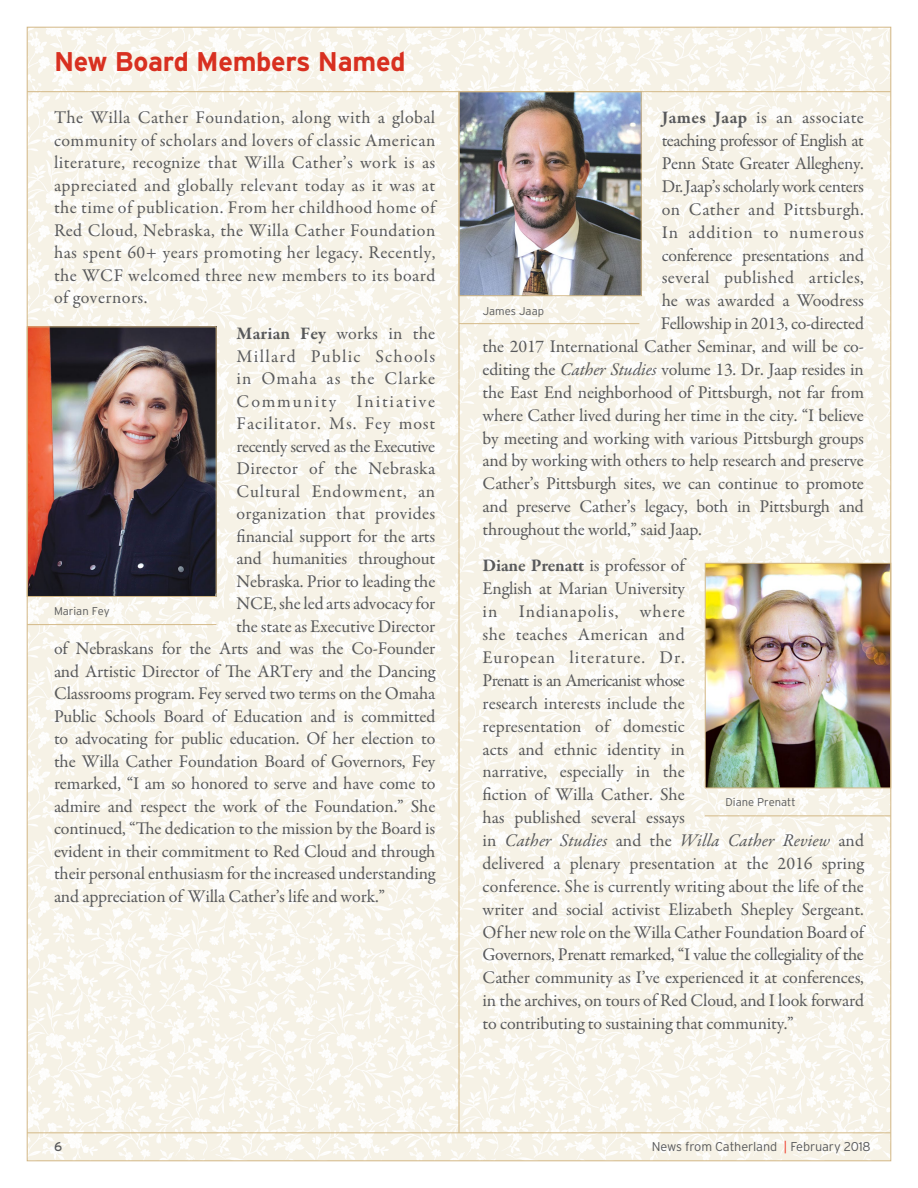
<style>
.page{position:relative;width:918px;height:1188px;background:#fff}
.page>*{position:absolute;margin:0;border:0;box-sizing:border-box;transform-origin:0 0}
.t1{font:700 27px "Interstate";letter-spacing:-.01em;color:#d83020}
.t2{font:18px/23px "Garamond Premr Pro";letter-spacing:-.01em;color:#58595b;text-align:justify}
.t3{font:18px "Garamond Premr Pro";letter-spacing:.02em;color:#58595b}
.t4{font:18px "Garamond Premr Pro";letter-spacing:.05em;color:#58595b}
.t5{font:18px "Garamond Premr Pro";letter-spacing:-.03em;color:#58595b}
.t6{font:18px "Garamond Premr Pro";letter-spacing:.025em;color:#58595b}
.t7{font:18px "Garamond Premr Pro";letter-spacing:.07em;color:#58595b}
.t8{font:18px "Garamond Premr Pro";letter-spacing:.04em;color:#58595b}
.t9{font:18px "Garamond Premr Pro";letter-spacing:.01em;color:#58595b}
.t10{font:18px "Garamond Premr Pro";letter-spacing:.1em;color:#58595b}
.t11{font:300 12.75px "Interstate";letter-spacing:-.01em;color:#58595b}
.t12{font:12.75px "Interstate";color:#58595b}
.t13{font:300 11.25px "Interstate";color:#58595b}
.s1{font-weight:700}
.s2{font-style:italic}
.s3{color:#ee3524}
</style>
<div class="page">
<img style="left:29px;top:29px;width:860px;height:1130px">
<img style="left:707px;top:565px;width:182px;height:221px">
<div style="left:705px;top:563px;width:186px;height:225px;border:1px solid #d3b886"></div>
<img style="left:461px;top:93px;width:178px;height:201px">
<div style="left:459px;top:91px;width:182px;height:205px;border:1px solid #d3b886"></div>
<img style="left:29px;top:329px;width:185px;height:266px">
<hr style="left:27px;top:1133px;width:864px;height:1px;background:#d3b886">
<hr style="left:705px;top:816px;width:186px;height:1px;background:#d3b886">
<hr style="left:459px;top:323px;width:180px;height:1px;background:#d3b886">
<hr style="left:27px;top:624px;width:189px;height:1px;background:#d3b886">
<hr style="left:459px;top:92px;width:1px;height:1041px;background:#d3b886">
<hr style="left:27px;top:91px;width:864px;height:1px;background:#d3b886">
<h1 class="t1" style="left:54px;top:46px;width:353px">New Board Members Named</h1>
<p class="t2" style="left:54px;top:107px;width:383px;line-height:22.5px">The Willa Cather Foundation, along with a global community of scholars and lovers of classic American literature, recognize that Willa Cather’s work is as appreciated and globally relevant today as it was at the time of publication. From her childhood home of Red Cloud, Nebraska, the Willa Cather Foundation has spent 60+ years promoting her legacy. Recently, the WCF welcomed three new members to its board of governors.</p>
<p class="t9" style="left:237px;top:323px;width:200px"><span class="s1">Marian Fey</span> works in the</p>
<p class="t7" style="left:237px;top:345px;width:200px">Millard Public Schools</p>
<p class="t4" style="left:237px;top:368px;width:200px">in Omaha as the Clarke</p>
<p class="t10" style="left:237px;top:390px;width:200px">Community Initiative</p>
<p class="t4" style="left:237px;top:413px;width:200px">Facilitator. Ms. Fey most</p>
<p class="t5" style="left:237px;top:435px;width:200px">recently served as the Executive</p>
<p class="t3" style="left:237px;top:458px;width:200px">Director of the Nebraska</p>
<p class="t8" style="left:237px;top:480px;width:200px">Cultural Endowment, an</p>
<p class="t3" style="left:237px;top:503px;width:200px">organization that provides</p>
<p class="t2" style="left:237px;top:525px;width:200px">financial support for the arts</p>
<p class="t2" style="left:237px;top:548px;width:200px">and humanities throughout</p>
<p class="t2" style="left:237px;top:570px;width:200px">Nebraska. Prior to leading the</p>
<p class="t2" style="left:237px;top:593px;width:200px">NCE, she led arts advocacy for</p>
<p class="t2" style="left:236px;top:615px;width:201px">the state as Executive Director</p>
<p class="t2" style="left:54px;top:638px;width:383px">of Nebraskans for the Arts and was the Co-Founder</p>
<p class="t2" style="left:54px;top:660px;width:383px">and Artistic Director of The ARTery and the Dancing</p>
<p class="t2" style="left:54px;top:683px;width:383px">Classrooms program. Fey served two terms on the Omaha</p>
<p class="t2" style="left:54px;top:705px;width:383px">Public Schools Board of Education and is committed</p>
<p class="t2" style="left:54px;top:728px;width:383px">to advocating for public education. Of her election to</p>
<p class="t2" style="left:54px;top:750px;width:383px">the Willa Cather Foundation Board of Governors, Fey</p>
<p class="t2" style="left:54px;top:773px;width:383px">remarked, “I am so honored to serve and have come to</p>
<p class="t2" style="left:54px;top:795px;width:383px">admire and respect the work of the Foundation.” She</p>
<p class="t2" style="left:54px;top:818px;width:383px">continued, “The dedication to the mission by the Board is</p>
<p class="t2" style="left:54px;top:840px;width:383px">evident in their commitment to Red Cloud and through</p>
<p class="t2" style="left:54px;top:863px;width:383px">their personal enthusiasm for the increased understanding</p>
<p class="t2" style="left:54px;top:885px;width:333px">and appreciation of Willa Cather’s life and work.”</p>
<p class="t13" style="left:54px;top:605px;width:57px">Marian Fey</p>
<p class="t3" style="left:662px;top:107px;width:204px"><span class="s1">James Jaap</span> is an associate</p>
<p class="t5" style="left:662px;top:130px;width:204px">teaching professor of English at</p>
<p class="t2" style="left:662px;top:152px;width:204px">Penn State Greater Allegheny.</p>
<p class="t2" style="left:662px;top:175px;width:204px">Dr. Jaap’s scholarly work centers</p>
<p class="t6" style="left:662px;top:198px;width:204px">on Cather and Pittsburgh.</p>
<p class="t4" style="left:662px;top:221px;width:204px">In addition to numerous</p>
<p class="t2" style="left:662px;top:244px;width:204px">conference presentations and</p>
<p class="t6" style="left:662px;top:267px;width:204px">several published articles,</p>
<p class="t2" style="left:662px;top:290px;width:204px">he was awarded a Woodress</p>
<p class="t2" style="left:661px;top:312px;width:205px">Fellowship in 2013, co-directed</p>
<p class="t2" style="left:483px;top:335px;width:383px">the 2017 International Cather Seminar, and will be co-</p>
<p class="t2" style="left:483px;top:358px;width:383px">editing the <span class="s2">Cather Studies</span> volume 13. Dr. Jaap resides in</p>
<p class="t2" style="left:483px;top:381px;width:383px">the East End neighborhood of Pittsburgh, not far from</p>
<p class="t2" style="left:483px;top:404px;width:383px">where Cather lived during her time in the city. “I believe</p>
<p class="t2" style="left:483px;top:427px;width:383px">by meeting and working with various Pittsburgh groups</p>
<p class="t2" style="left:483px;top:450px;width:383px">and by working with others to help research and preserve</p>
<p class="t2" style="left:483px;top:473px;width:383px">Cather’s Pittsburgh sites, we can continue to promote</p>
<p class="t2" style="left:483px;top:496px;width:383px">and preserve Cather’s legacy, both in Pittsburgh and</p>
<p class="t2" style="left:483px;top:518px;width:221px">throughout the world,” said Jaap.</p>
<p class="t2" style="left:483px;top:555px;width:383px;text-align:left"><span class="s1">Diane Prenatt</span> is professor of<br>English at Marian University<br>in Indianapolis, where<br>she teaches American and<br>European literature. Dr.<br>Prenatt is an Americanist whose<br>research interests include the<br>representation of domestic<br>acts and ethnic identity in<br>narrative, especially in the<br>fiction of Willa Cather. She<br>has published several essays<br>in <span class="s2">Cather Studies</span> and the <span class="s2">Willa Cather Review</span> and delivered a plenary presentation at the 2016 spring conference. She is currently writing about the life of the writer and social activist Elizabeth Shepley Sergeant.<br>Of her new role on the Willa Cather Foundation Board of Governors, Prenatt remarked, “I value the collegiality of the Cather community as I’ve experienced it at conferences, in the archives, on tours of Red Cloud, and I look forward to contributing to sustaining that community.”</p>
<p class="t13" style="left:483px;top:304px;width:63px">James Jaap</p>
<p class="t13" style="left:725px;top:796px;width:72px">Diane Prenatt</p>
<p class="t12" style="left:54px;top:1139px;width:10px">6</p>
<p class="t11" style="left:652px;top:1139px;width:220px">News from Catherland <span class="s3">|</span> February 2018</p>
</div>
